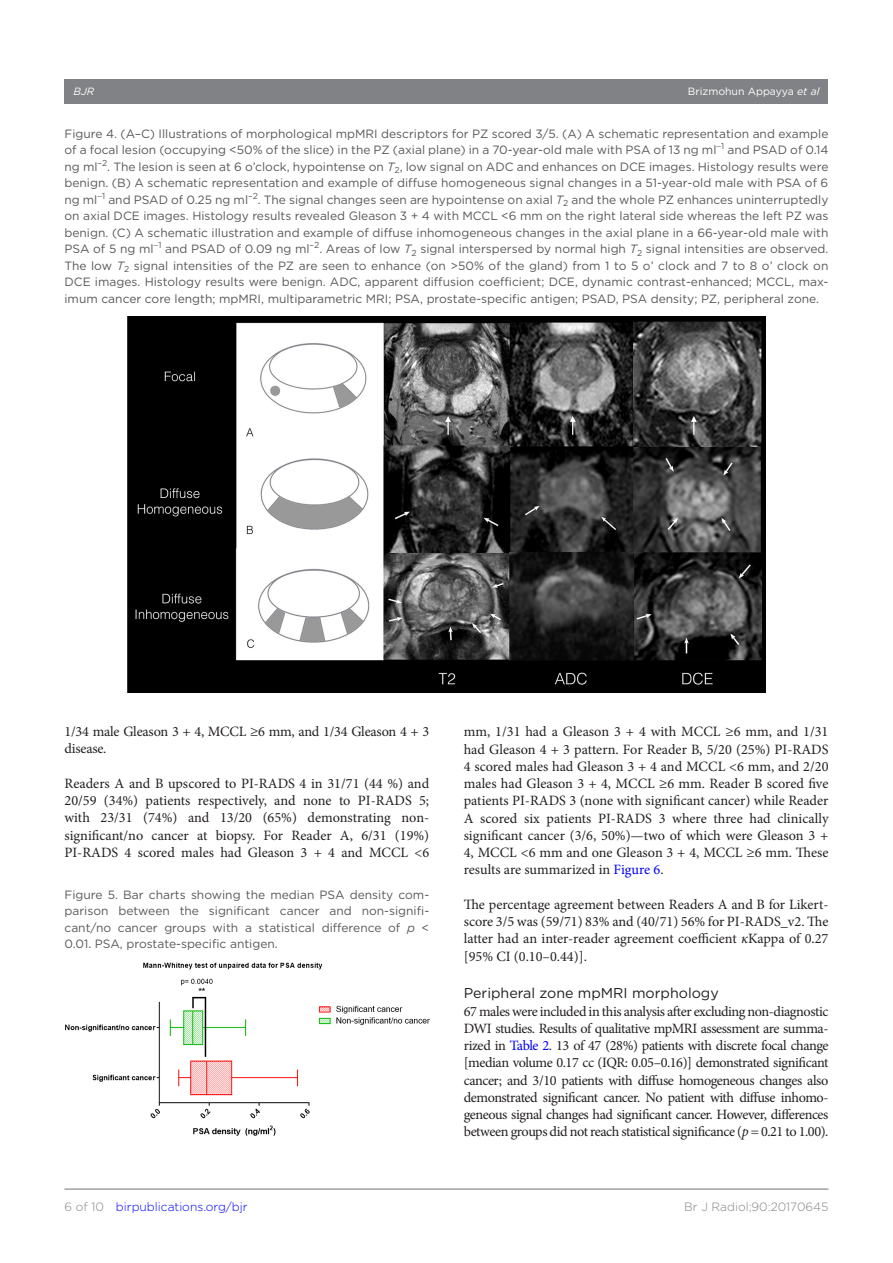
<style>
.page{position:relative;width:893px;height:1263px;background:#fff}
.page>*{position:absolute;margin:0;border:0;box-sizing:border-box;transform-origin:0 0}
.t1{font:14.25px/17.2px "Minion Pro";letter-spacing:-.01em;color:#231f20;text-align:justify}
.t2{font:14.25px "Gotham";color:#231f20}
.t3{font:12px/16.5px "Gotham";color:#57585a;text-align:justify}
.t4{font:300 12px "Gotham";color:#00f}
.t5{font:300 12px "Gotham";color:#808285}
.t6{font:10.5px "Gotham";color:#fff}
.t7{font:italic 10.5px "Gotham";color:#fff}
.s1{font-style:italic}
.s2{color:#00f}
.s3{color:#808285}
</style>
<div class="page">
<hr style="left:64px;top:1188px;width:764px;height:2px;background:#808285">
<div style="left:64px;top:79px;width:764px;height:24px;background:#808285"></div>
<img style="left:127px;top:317px;width:638px;height:376px">
<img style="left:65px;top:962px;width:364px;height:174px">
<p class="t7" style="left:74px;top:85px;width:22px">BJR</p>
<p class="t6" style="left:688px;top:85px;width:133px">Brizmohun Appayya <span class="s1">et al</span></p>
<p class="t3" style="left:64px;top:125px;width:765px">Figure 4. (A–C) Illustrations of morphological mpMRI descriptors for PZ scored 3/5. (A) A schematic representation and example of a focal lesion (occupying &lt;50% of the slice) in the PZ (axial plane) in a 70-year-old male with PSA of 13 ng ml−<sup>1</sup> and PSAD of 0.14 ng ml<sup>–2</sup>. The lesion is seen at 6 o’clock, hypointense on <span class="s1">T</span><sub>2</sub>, low signal on ADC and enhances on DCE images. Histology results were benign. (B) A schematic representation and example of diffuse homogeneous signal changes in a 51-year-old male with PSA of 6 ng ml−<sup>1</sup> and PSAD of 0.25 ng ml<sup>–2</sup>. The signal changes seen are hypointense on axial <span class="s1">T</span><sub>2</sub> and the whole PZ enhances uninterruptedly on axial DCE images. Histology results revealed Gleason 3 + 4 with MCCL &lt;6 mm on the right lateral side whereas the left PZ was benign. (C) A schematic illustration and example of diffuse inhomogeneous changes in the axial plane in a 66-year-old male with PSA of 5 ng ml−<sup>1</sup> and PSAD of 0.09 ng ml<sup>–2</sup>. Areas of low <span class="s1">T</span><sub>2</sub> signal interspersed by normal high <span class="s1">T</span><sub>2</sub> signal intensities are observed.<br>The low <span class="s1">T</span><sub>2</sub> signal intensities of the PZ are seen to enhance (on &gt;50% of the gland) from 1 to 5 o’ clock and 7 to 8 o’ clock on DCE images. Histology results were benign. ADC, apparent diffusion coefficient; DCE, dynamic contrast-enhanced; MCCL, max&shy;imum cancer core length; mpMRI, multiparametric MRI; PSA, prostate-specific antigen; PSAD, PSA density; PZ, peripheral zone.</p>
<p class="t1" style="left:64px;top:723px;width:366px">1/34 male Gleason 3 + 4, MCCL ≥6 mm, and 1/34 Gleason 4 + 3 disease.</p>
<p class="t1" style="left:64px;top:775px;width:366px">Readers A and B upscored to PI-RADS 4 in 31/71 (44 %) and 20/59 (34%) patients respectively, and none to PI-RADS 5; with 23/31 (74%) and 13/20 (65%) demonstrating non&shy;significant/no cancer at biopsy. For Reader A, 6/31 (19%)<br>PI-RADS 4 scored males had Gleason 3 + 4 and MCCL &lt;6</p>
<p class="t3" style="left:64px;top:886px;width:366px">Figure 5. Bar charts showing the median PSA density com&shy;parison between the significant cancer and non-signifi&shy;cant/no cancer groups with a statistical difference of <span class="s1">p</span> &lt; 0.01. PSA, prostate-specific antigen.</p>
<p class="t1" style="left:464px;top:723px;width:366px">mm, 1/31 had a Gleason 3 + 4 with MCCL ≥6 mm, and 1/31 had Gleason 4 + 3 pattern. For Reader B, 5/20 (25%) PI-RADS 4 scored males had Gleason 3 + 4 and MCCL &lt;6 mm, and 2/20 males had Gleason 3 + 4, MCCL ≥6 mm. Reader B scored five patients PI-RADS 3 (none with significant cancer) while Reader A scored six patients PI-RADS 3 where three had clinically significant cancer (3/6, 50%)—two of which were Gleason 3 + 4, MCCL &lt;6 mm and one Gleason 3 + 4, MCCL ≥6 mm. These results are summarized in <span class="s2">Figure 6</span>.</p>
<p class="t1" style="left:464px;top:896px;width:366px">The percentage agreement between Readers A and B for Likert&shy;score 3/5 was (59/71) 83% and (40/71) 56% for PI-RADS_v2. The latter had an inter-reader agreement coefficient <span class="s1">κ</span>Kappa of 0.27 [95% CI (0.10–0.44)].</p>
<p class="t2" style="left:464px;top:984px;width:257px">Peripheral zone mpMRI morphology</p>
<p class="t1" style="left:464px;top:1002px;width:366px">67 males were included in this analysis after excluding non-diagnostic DWI studies. Results of qualitative mpMRI assessment are summa&shy;rized in <span class="s2">Table 2</span>. 13 of 47 (28%) patients with discrete focal change [median volume 0.17 cc (IQR: 0.05–0.16)] demonstrated significant cancer; and 3/10 patients with diffuse homogeneous changes also demonstrated significant cancer. No patient with diffuse inhomo&shy;geneous signal changes had significant cancer. However, differences between groups did not reach statistical significance (<span class="s1">p</span> = 0.21 to 1.00).</p>
<p class="t4" style="left:64px;top:1199px;width:185px"><span class="s3">6 of 10</span> birpublications.org/bjr</p>
<p class="t5" style="left:684px;top:1199px;width:146px">Br J Radiol;90:20170645</p>
</div>
